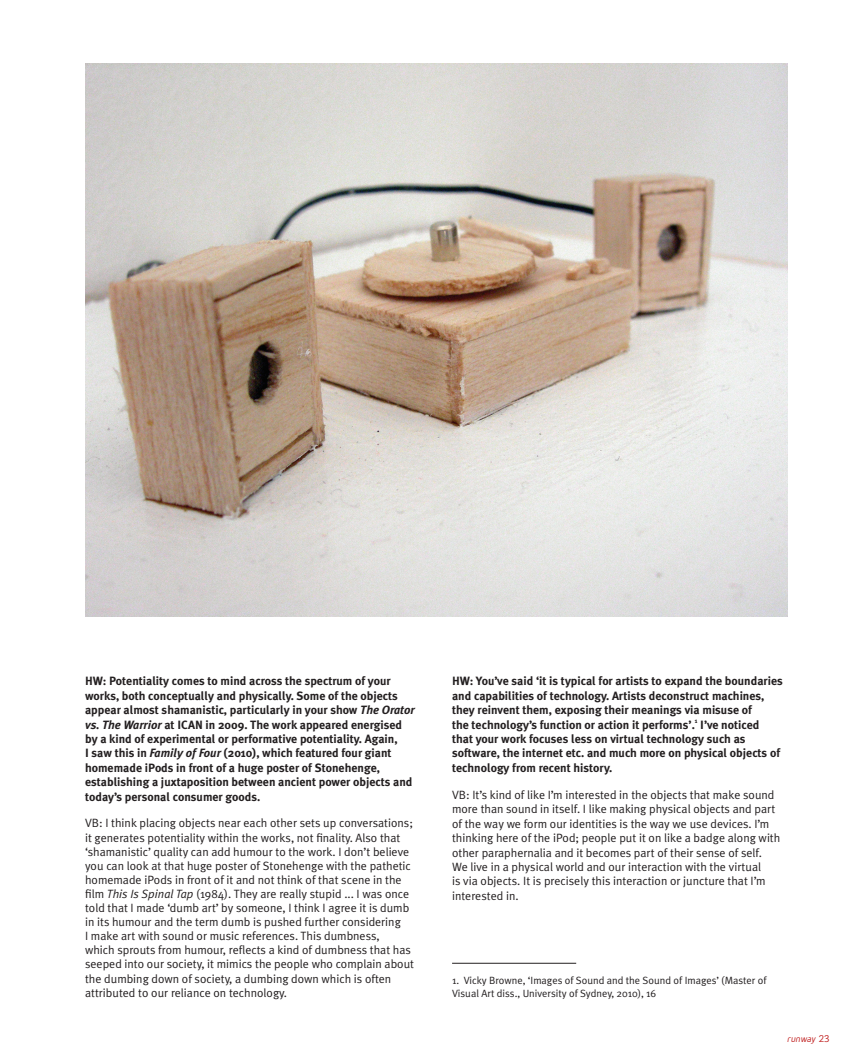
<style>
.page{position:relative;width:851px;height:1063px;background:#fff}
.page>*{position:absolute;margin:0;border:0;box-sizing:border-box;transform-origin:0 0}
.body_text_article{font:12px/14.1px "Meta Plus Normal";color:#231f20}
.body_text_article-2{font:700 12px/14.4px "Meta Plus";color:#231f20}
.body_text_article-3{font:10.5px/12.6px "Meta Plus Normal";color:#231f20}
.t1{font:italic 9px "Beta Sans Norm";letter-spacing:-.02em;color:#c22626}
.body_text_article-4{font:700 6.45px "Meta Plus";color:#231f20}
.s1{font-style:italic}
.s2{font-family:"Caecilia LT Std";font-style:normal;font-size:9.75px}
</style>
<div class="page">
<hr style="left:452px;top:963px;width:124px;height:1px;background:#231f20">
<img style="left:85px;top:64px;width:702px;height:553px">
<p class="body_text_article-2" style="left:85px;top:674px;width:331px">HW: Potentiality comes to mind across the spectrum of your works, both conceptually and physically. Some of the objects appear almost shamanistic, particularly in your show <span class="s1">The Orator vs. The Warrior</span> at ICAN in 2009. The work appeared energised by a kind of experimental or performative potentiality. Again,<br>I saw this in <span class="s1">Family of Four</span> (2010), which featured four giant homemade iPods in front of a huge poster of Stonehenge, establishing a juxtaposition between ancient power objects and today’s personal consumer goods.</p>
<p class="body_text_article" style="left:85px;top:816px;width:330px">VB: I think placing objects near each other sets up conversations; it generates potentiality within the works, not finality. Also that ‘shamanistic’ quality can add humour to the work. I don’t believe you can look at that huge poster of Stonehenge with the pathetic homemade iPods in front of it and not think of that scene in the film <span class="s1">This Is Spinal Tap</span> (1984). They are really stupid ... I was once told that I made ‘dumb art’ by someone, I think I agree it is dumb in its humour and the term dumb is pushed further considering<br>I make art with sound or music references. This dumbness,<br>which sprouts from humour, reflects a kind of dumbness that has seeped into our society, it mimics the people who complain about the dumbing down of society, a dumbing down which is often attributed to our reliance on technology.</p>
<p class="body_text_article-2" style="left:452px;top:674px;width:332px">HW: You’ve said ‘it is typical for artists to expand the boundaries and capabilities of technology. Artists deconstruct machines, they reinvent them, exposing their meanings via misuse of<br>the technology’s function or action it performs’. I’ve noticed</p>
<p class="body_text_article-4" style="left:694px;top:717px;width:4px">1</p>
<p class="body_text_article-2" style="left:452px;top:732px;width:329px">that your work focuses less on virtual technology such as software, the internet etc. and much more on physical objects of technology from recent history.</p>
<p class="body_text_article" style="left:452px;top:787px;width:330px">VB: It’s kind of like I’m interested in the objects that make sound more than sound in itself. I like making physical objects and part of the way we form our identities is the way we use devices. I’m thinking here of the iPod; people put it on like a badge along with other paraphernalia and it becomes part of their sense of self.<br>We live in a physical world and our interaction with the virtual<br>is via objects. It is precisely this interaction or juncture that I’m interested in.</p>
<p class="body_text_article-3" style="left:452px;top:974px;width:316px">1. Vicky Browne, ‘Images of Sound and the Sound of Images’ (Master of<br>Visual Art diss., University of Sydney, 2010), 16</p>
<p class="t1" style="left:787px;top:1033px;width:44px">runway <span class="s2">23</span></p>
</div>
